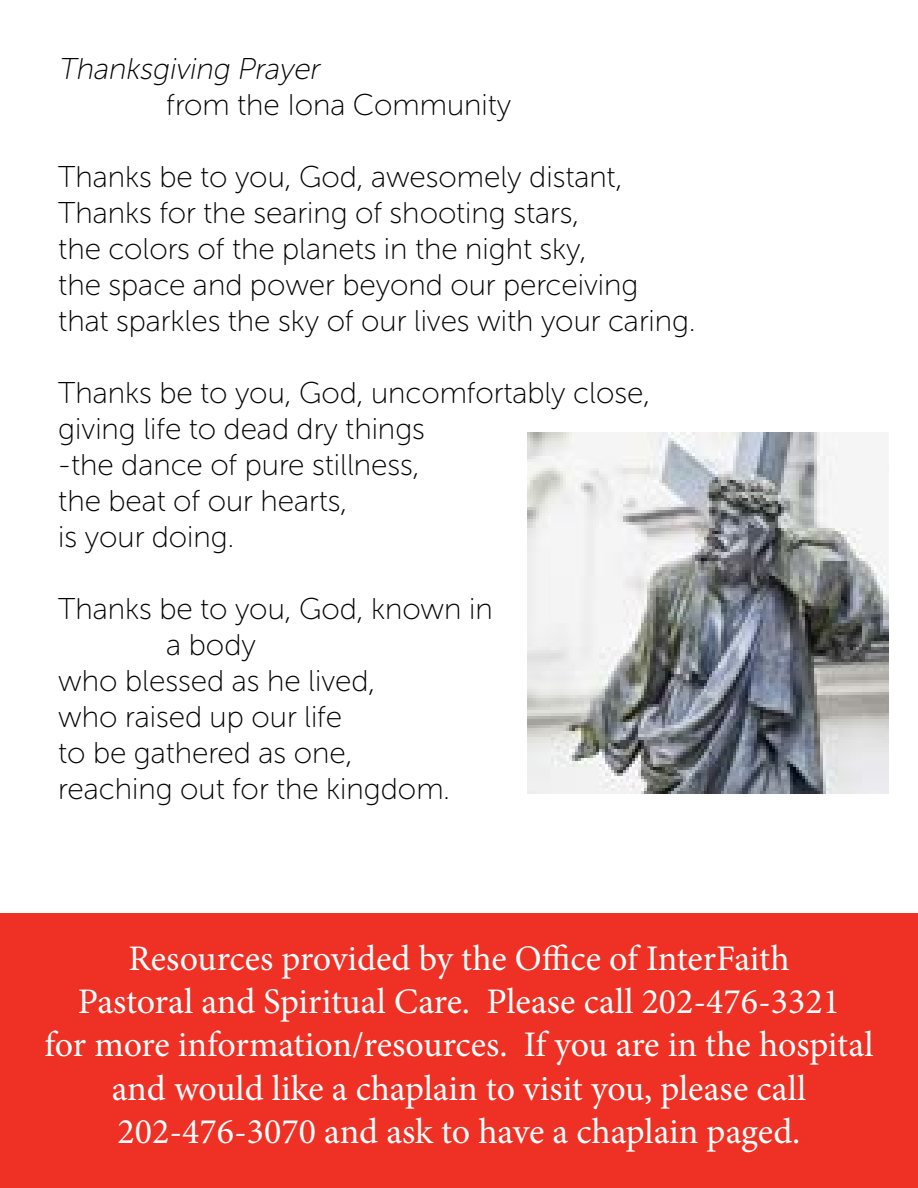
<style>
.page{position:relative;width:918px;height:1188px;background:#fff}
.page>*{position:absolute;margin:0;border:0;box-sizing:border-box;transform-origin:0 0}
.t1{font:36px/43.2px "Minion Pro";letter-spacing:-.005em;color:#fff;text-align:center}
.t2{font:30px/36px "Museo Sans Rounded 100";color:#000}
.t3{font:italic 30px "Museo Sans Rounded 100";color:#000}
</style>
<div class="page">
<div style="left:0;top:914px;width:918px;height:274px;background:#ee3124"></div>
<img style="left:527px;top:432px;width:362px;height:362px">
<p class="t3" style="left:58px;top:52px;width:268px">Thanksgiving Prayer</p>
<p class="t2" style="left:166px;top:87px;width:347px">from the Iona Community</p>
<p class="t2" style="left:58px;top:159px;width:639px">Thanks be to you, God, awesomely distant, Thanks for the searing of shooting stars,<br>the colors of the planets in the night sky,<br>the space and power beyond our perceiving that sparkles the sky of our lives with your caring.</p>
<p class="t2" style="left:58px;top:375px;width:593px">Thanks be to you, God, uncomfortably close, giving life to dead dry things<br>-the dance of pure stillness,<br>the beat of our hearts,<br>is your doing.</p>
<p class="t2" style="left:58px;top:591px;width:436px">Thanks be to you, God, known in</p>
<p class="t2" style="left:166px;top:627px;width:91px">a body</p>
<p class="t2" style="left:58px;top:663px;width:318px">who blessed as he lived,</p>
<p class="t2" style="left:58px;top:699px;width:285px">who raised up our life</p>
<p class="t2" style="left:58px;top:735px;width:296px">to be gathered as one,</p>
<p class="t2" style="left:58px;top:771px;width:393px">reaching out for the kingdom.</p>
<p class="t1" style="left:45px;top:937px;width:830px">Resources provided by the Office of InterFaith<br>Pastoral and Spiritual Care. Please call 202-476-3321<br>for more information/resources. If you are in the hospital and would like a chaplain to visit you, please call 202-476-3070 and ask to have a chaplain paged.</p>
</div>
